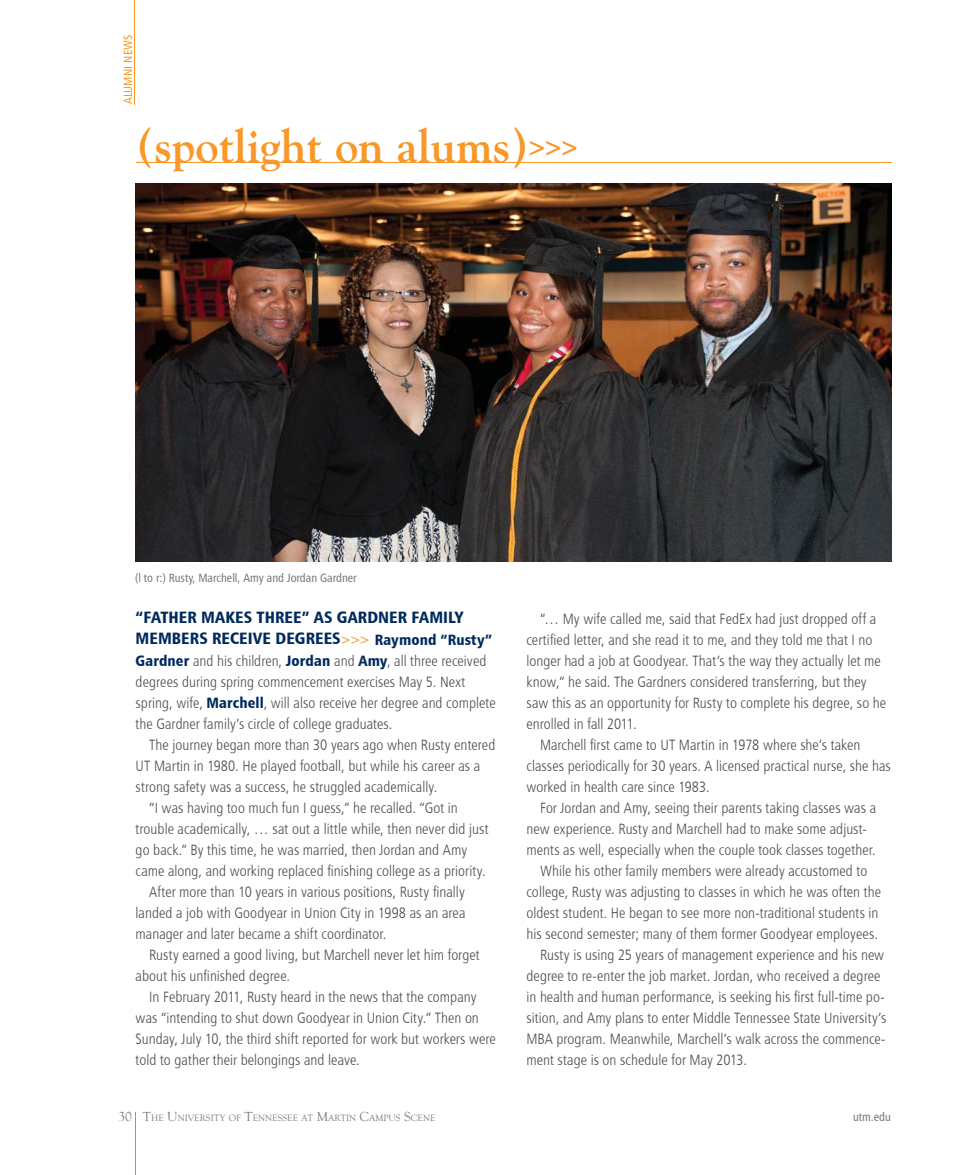
<style>
.page{position:relative;width:972px;height:1175px;background:#fff}
.page>*{position:absolute;margin:0;border:0;box-sizing:border-box;transform-origin:0 0}
.t1{font:700 46.5px "Goudy";color:#f89828}
.t2{font:16.5px/21px "Humanist 777 BT Black Condensed B";color:#002a5c}
.t3{font:15px/21px "Humanist 777 BT Light Condensed B";color:#4c4c4e}
.t4{font:12px "Humanist 777 BT Roman Condensed B";color:#77787b}
.t5{font:12px "Humanist 777 BT Roman Condensed B";letter-spacing:.01em;color:#f89828}
.t6{font:9.45px "Goudy Old Style T";color:#77787b}
.s1{font-family:"Humanist 777 BT Bold Condensed B";font-size:13.5px;color:#faa548}
.s2{font-family:"Humanist 777 BT Black Condensed B";color:#002a5c}
.s3{font-size:13.5px}
</style>
<div class="page">
<hr style="left:136px;top:162px;width:756px;height:1px;background:#f89828">
<hr style="left:135px;top:0;width:1px;height:105px;background:#f89828">
<img style="left:136px;top:183px;width:756px;height:378px">
<hr style="left:135px;top:1112px;width:1px;height:62px;background:#939598">
<p class="t5" style="left:121px;top:104px;width:71px;rotate:-90deg">ALUMNI NEWS</p>
<h1 class="t1" style="left:136px;top:127px;width:443px">(spotlight on alums)<sup>&gt;&gt;&gt;</sup></h1>
<p class="t4" style="left:135px;top:570px;width:223px">(l to r:) Rusty, Marchell, Amy and Jordan Gardner</p>
<p class="t2" style="left:136px;top:606px;width:358px">“FATHER MAKES THREE” AS GARDNER FAMILY<br>MEMBERS RECEIVE DEGREES<span class="s1">&gt;&gt;&gt;</span> <sub>Raymond</sub> <sub>“Rusty”</sub></p>
<p class="t3" style="left:136px;top:650px;width:362px"><span class="s2">Gardner</span> and his children, <span class="s2">Jordan</span> and <span class="s2">Amy</span>, all three received degrees during spring commencement exercises May 5. Next spring, wife, <span class="s2">Marchell</span>, will also receive her degree and complete the Gardner family’s circle of college graduates.</p>
<p class="t3" style="left:149px;top:734px;width:348px">The journey began more than 30 years ago when Rusty entered</p>
<p class="t3" style="left:136px;top:755px;width:346px">UT Martin in 1980. He played football, but while his career as a</p>
<p class="t3" style="left:136px;top:776px;width:303px">strong safety was a success, he struggled academically.</p>
<p class="t3" style="left:149px;top:797px;width:310px">“I was having too much fun I guess,” he recalled. “Got in</p>
<p class="t3" style="left:136px;top:818px;width:354px">trouble academically, … sat out a little while, then never did just</p>
<p class="t3" style="left:136px;top:839px;width:333px">go back.” By this time, he was married, then Jordan and Amy</p>
<p class="t3" style="left:136px;top:860px;width:352px">came along, and working replaced finishing college as a priority.</p>
<p class="t3" style="left:149px;top:881px;width:317px">After more than 10 years in various positions, Rusty finally</p>
<p class="t3" style="left:136px;top:902px;width:331px">landed a job with Goodyear in Union City in 1998 as an area</p>
<p class="t3" style="left:136px;top:923px;width:252px">manager and later became a shift coordinator.</p>
<p class="t3" style="left:149px;top:944px;width:332px">Rusty earned a good living, but Marchell never let him forget</p>
<p class="t3" style="left:136px;top:965px;width:156px">about his unfinished degree.</p>
<p class="t3" style="left:149px;top:986px;width:329px">In February 2011, Rusty heard in the news that the company</p>
<p class="t3" style="left:136px;top:1007px;width:345px">was “intending to shut down Goodyear in Union City.” Then on</p>
<p class="t3" style="left:136px;top:1028px;width:362px">Sunday, July 10, the third shift reported for work but workers were</p>
<p class="t3" style="left:136px;top:1049px;width:226px">told to gather their belongings and leave.</p>
<p class="t3" style="left:540px;top:608px;width:338px">“… My wife called me, said that FedEx had just dropped off a</p>
<p class="t3" style="left:526px;top:629px;width:347px">certified letter, and she read it to me, and they told me that I no</p>
<p class="t3" style="left:526px;top:650px;width:356px">longer had a job at Goodyear. That’s the way they actually let me</p>
<p class="t3" style="left:526px;top:671px;width:342px">know,” he said. The Gardners considered transferring, but they</p>
<p class="t3" style="left:526px;top:692px;width:361px">saw this as an opportunity for Rusty to complete his degree, so he</p>
<p class="t3" style="left:526px;top:713px;width:112px">enrolled in fall 2011.</p>
<p class="t3" style="left:540px;top:734px;width:322px">Marchell first came to UT Martin in 1978 where she’s taken</p>
<p class="t3" style="left:526px;top:755px;width:366px">classes periodically for 30 years. A licensed practical nurse, she has</p>
<p class="t3" style="left:526px;top:776px;width:185px">worked in health care since 1983.</p>
<p class="t3" style="left:540px;top:797px;width:338px">For Jordan and Amy, seeing their parents taking classes was a</p>
<p class="t3" style="left:526px;top:818px;width:342px">new experience. Rusty and Marchell had to make some adjust-</p>
<p class="t3" style="left:526px;top:839px;width:351px">ments as well, especially when the couple took classes together.</p>
<p class="t3" style="left:540px;top:860px;width:329px">While his other family members were already accustomed to</p>
<p class="t3" style="left:526px;top:881px;width:356px">college, Rusty was adjusting to classes in which he was often the</p>
<p class="t3" style="left:526px;top:902px;width:354px">oldest student. He began to see more non-traditional students in</p>
<p class="t3" style="left:526px;top:923px;width:353px">his second semester; many of them former Goodyear employees.</p>
<p class="t3" style="left:540px;top:944px;width:346px">Rusty is using 25 years of management experience and his new</p>
<p class="t3" style="left:526px;top:965px;width:356px">degree to re-enter the job market. Jordan, who received a degree</p>
<p class="t3" style="left:526px;top:986px;width:360px">in health and human performance, is seeking his first full-time po-</p>
<p class="t3" style="left:527px;top:1007px;width:361px">sition, and Amy plans to enter Middle Tennessee State University’s</p>
<p class="t3" style="left:527px;top:1028px;width:360px">MBA program. Meanwhile, Marchell’s walk across the commence-</p>
<p class="t3" style="left:527px;top:1049px;width:222px">ment stage is on schedule for May 2013.</p>
<p class="t6" style="left:118px;top:1112px;width:319px"><span class="s3">30 T</span>HE <span class="s3">U</span>NIVERSITY OF <span class="s3">T</span>ENNESSEE AT <span class="s3">M</span>ARTIN <span class="s3">C</span>AMPUS <span class="s3">S</span>CENE</p>
<p class="t4" style="left:853px;top:1109px;width:39px">utm.edu</p>
</div>
